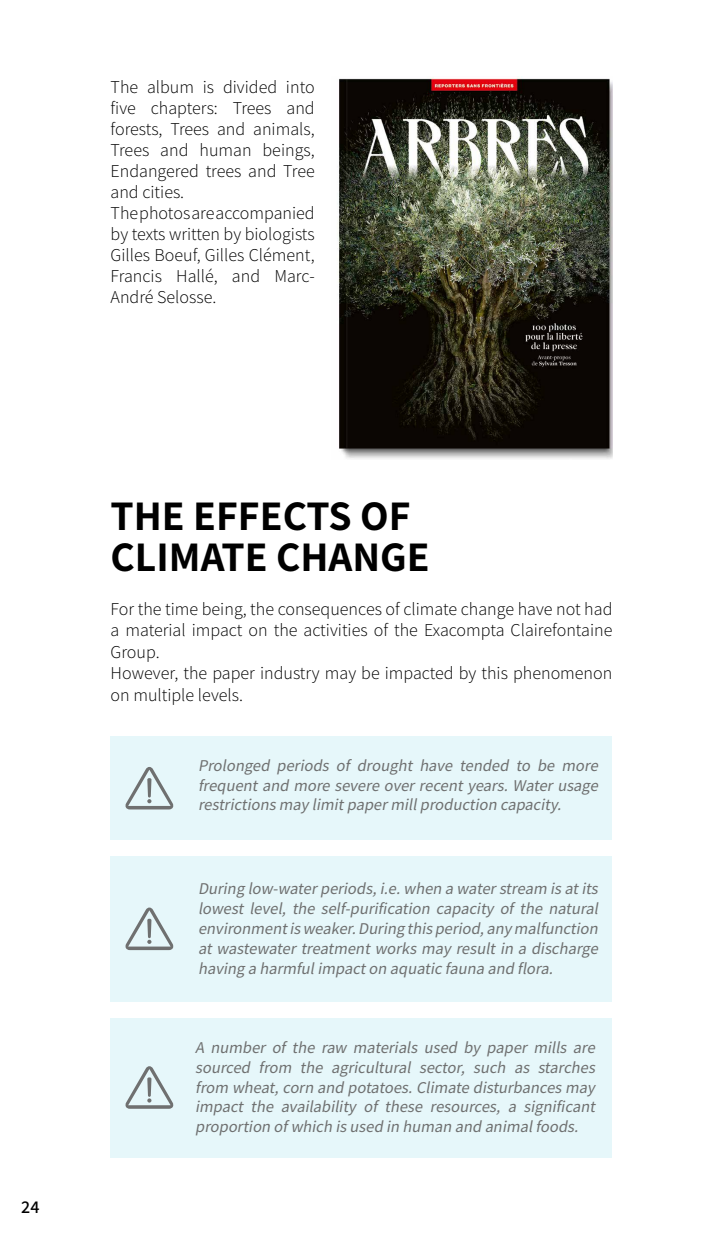
<style>
.page{position:relative;width:723px;height:1234px;background:#fff}
.page>*{position:absolute;margin:0;border:0;box-sizing:border-box;transform-origin:0 0}
.t1{font:700 42px/40.5px "Assistant";color:#000}
.t2{font:300 18px/21px "Source Sans Pro";color:#000}
.t3{font:600 18px "Assistant";color:#000}
.t4{font:italic 16.5px/19.8px "Source Sans Pro";color:#6f7070;text-align:justify}
</style>
<div class="page">
<div style="left:111px;top:736px;width:501px;height:103px;background:#e6f7fa"></div>
<svg style="left:125px;top:767px;width:48px;height:42px"></svg>
<div style="left:111px;top:855px;width:501px;height:146px;background:#e6f7fa"></div>
<svg style="left:125px;top:907px;width:48px;height:42px"></svg>
<div style="left:111px;top:1017px;width:501px;height:139px;background:#e6f7fa"></div>
<svg style="left:125px;top:1066px;width:48px;height:42px"></svg>
<img style="left:337px;top:77px;width:275px;height:382px">
<p class="t2" style="left:111px;top:76px;width:206px">The album is divided into five chapters: Trees and forests, Trees and animals,<br>Trees and human beings,<br>Endangered trees and Tree and cities.<br>The photos are accompanied by texts written by biologists<br>Gilles Boeuf, Gilles Clément,<br>Francis Hallé, and Marc-<br>André Selosse.</p>
<p class="t3" style="left:21px;top:1194px;width:20px">24</p>
<h1 class="t1" style="left:111px;top:494px;width:321px">THE EFFECTS OF<br>CLIMATE CHANGE</h1>
<p class="t2" style="left:111px;top:597px;width:503px;line-height:21.6px">For the time being, the consequences of climate change have not had a material impact on the activities of the Exacompta Clairefontaine Group.<br>However, the paper industry may be impacted by this phenomenon on multiple levels.</p>
<p class="t4" style="left:198px;top:755px;width:405px">Prolonged periods of drought have tended to be more frequent and more severe over recent years. Water usage restrictions may limitpapermillproduction capacity.</p>
<p class="t4" style="left:198px;top:878px;width:405px">During low-waterperiods,i.e.when a waterstream is atits lowest level, the self-purification capacity of the natural environmentis weaker.During this period,any malfunction at wastewater treatment works may result in a discharge having a harmfulimpacton aquatic fauna and flora.</p>
<p class="t4" style="left:195px;top:1037px;width:405px">A number of the raw materials used by paper mills are sourced from the agricultural sector, such as starches from wheat,corn and potatoes.Climate disturbances may impact the availability of these resources, a significant proportion ofwhich is used in human and animalfoods.</p>
</div>
